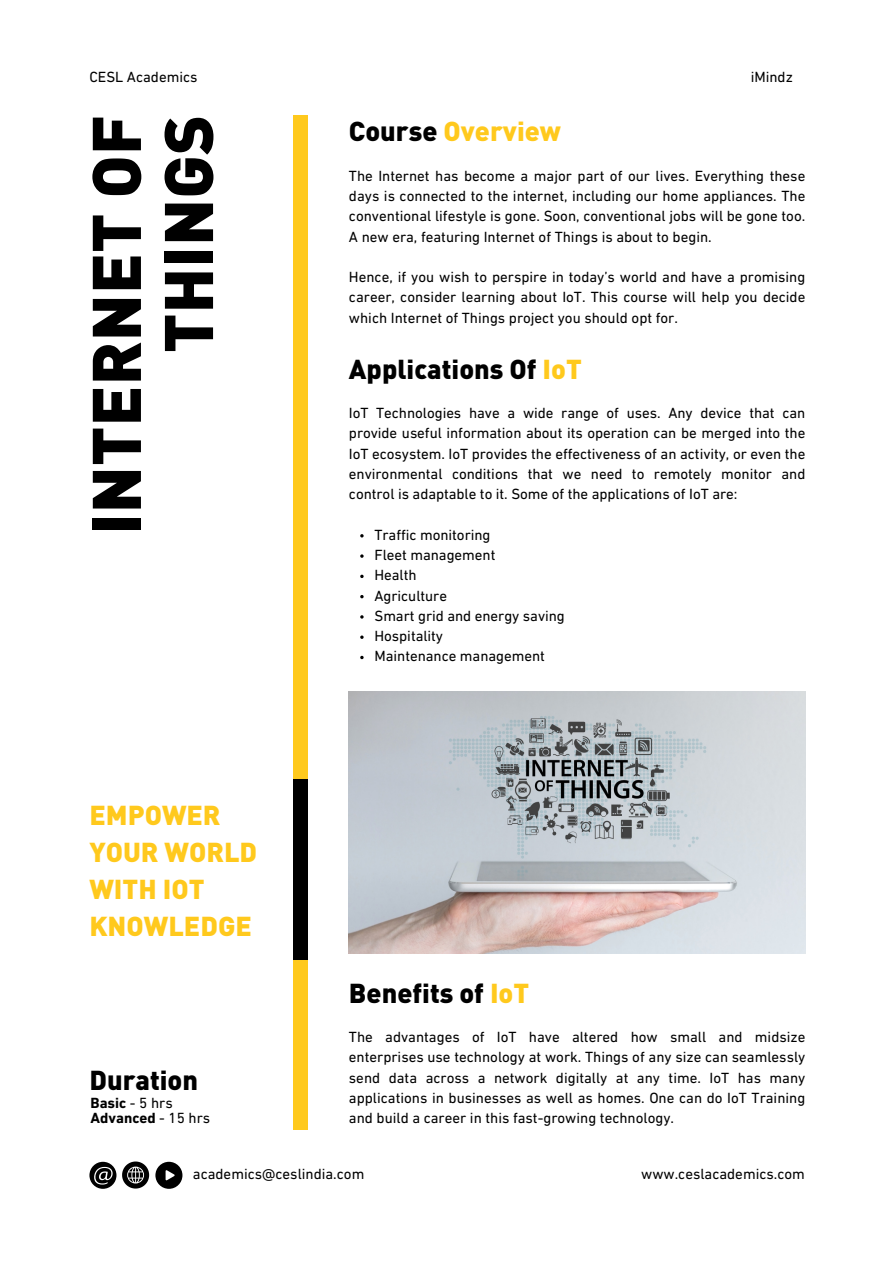
<style>
.page{position:relative;width:894px;height:1264px;background:#fff}
.page>*{position:absolute;margin:0;border:0;box-sizing:border-box;transform-origin:0 0}
.t1{font:900 67.5px/72px "DIN Pro";color:#000;text-align:right}
.t2{font:900 27px/37.2px "DIN Pro";color:#ffc91d}
.t3{font:900 27px "DIN Pro";color:#000}
.t4{font:15px/20.2px "DIN Next LT Pro";color:#000;text-align:justify}
.t5{font:700 15px "DIN Next LT Pro";color:#000}
.s1{font-weight:400}
.s2{color:#000}
.s3{color:#ffc91d}
</style>
<div class="page">
<img style="left:349px;top:691px;width:456px;height:262px">
<div style="left:293px;top:115px;width:15px;height:1014px;background:#ffc91d"></div>
<div style="left:293px;top:779px;width:15px;height:180px;background:#000"></div>
<svg style="left:360px;top:554px;width:3px;height:4px"></svg>
<svg style="left:89px;top:1161px;width:27px;height:27px"></svg>
<svg style="left:122px;top:1161px;width:27px;height:27px"></svg>
<svg style="left:155px;top:1161px;width:27px;height:27px"></svg>
<p class="t4" style="left:89px;top:68px;width:110px">CESL Academics</p>
<p class="t4" style="left:750px;top:68px;width:44px">iMindz</p>
<p class="t1" style="left:77px;top:535px;width:421px;rotate:-90deg">INTERNET OF<br>THINGS</p>
<p class="t2" style="left:89px;top:794px;width:169px">EMPOWER<br>YOUR WORLD<br>WITH IOT<br>KNOWLEDGE</p>
<p class="t3" style="left:89px;top:1062px;width:110px">Duration</p>
<p class="t5" style="left:90px;top:1096px;width:84px">Basic <span class="s1">- 5 hrs</span></p>
<p class="t5" style="left:90px;top:1111px;width:121px">Advanced <span class="s1">- 15 hrs</span></p>
<p class="t2" style="left:349px;top:112px;width:213px"><span class="s2">Course</span> Overview</p>
<p class="t4" style="left:349px;top:167px;width:458px">The Internet has become a major part of our lives. Everything these days is connected to the internet, including our home appliances. The conventional lifestyle is gone. Soon, conventional jobs will be gone too.<br>A new era, featuring Internet of Things is about to begin.</p>
<p class="t4" style="left:349px;top:268px;width:458px">Hence, if you wish to perspire in today’s world and have a promising career, consider learning about IoT. This course will help you decide which Internet of Things project you should opt for.</p>
<p class="t3" style="left:349px;top:351px;width:234px">Applications Of <span class="s3">IoT</span></p>
<p class="t4" style="left:349px;top:404px;width:458px">IoT Technologies have a wide range of uses. Any device that can provide useful information about its operation can be merged into the IoT ecosystem. IoT provides the effectiveness of an activity, or even the environmental conditions that we need to remotely monitor and control is adaptable to it. Some of the applications of IoT are:</p>
<p class="t4" style="left:374px;top:526px;width:117px">Traffic monitoring</p>
<p class="t4" style="left:374px;top:546px;width:122px">Fleet management</p>
<p class="t4" style="left:374px;top:566px;width:44px">Health</p>
<p class="t4" style="left:374px;top:586px;width:74px">Agriculture</p>
<p class="t4" style="left:374px;top:607px;width:192px">Smart grid and energy saving</p>
<p class="t4" style="left:374px;top:627px;width:70px">Hospitality</p>
<p class="t4" style="left:374px;top:647px;width:172px">Maintenance management</p>
<p class="t3" style="left:349px;top:975px;width:182px">Benefits of <span class="s3">IoT</span></p>
<p class="t4" style="left:349px;top:1028px;width:458px">The advantages of IoT have altered how small and midsize enterprises use technology at work. Things of any size can seamlessly send data across a network digitally at any time. IoT has many applications in businesses as well as homes. One can do IoT Training and build a career in this fast-growing technology.</p>
<p class="t4" style="left:193px;top:1165px;width:173px">academics@ceslindia.com</p>
<p class="t4" style="left:641px;top:1165px;width:165px">www.ceslacademics.com</p>
</div>
